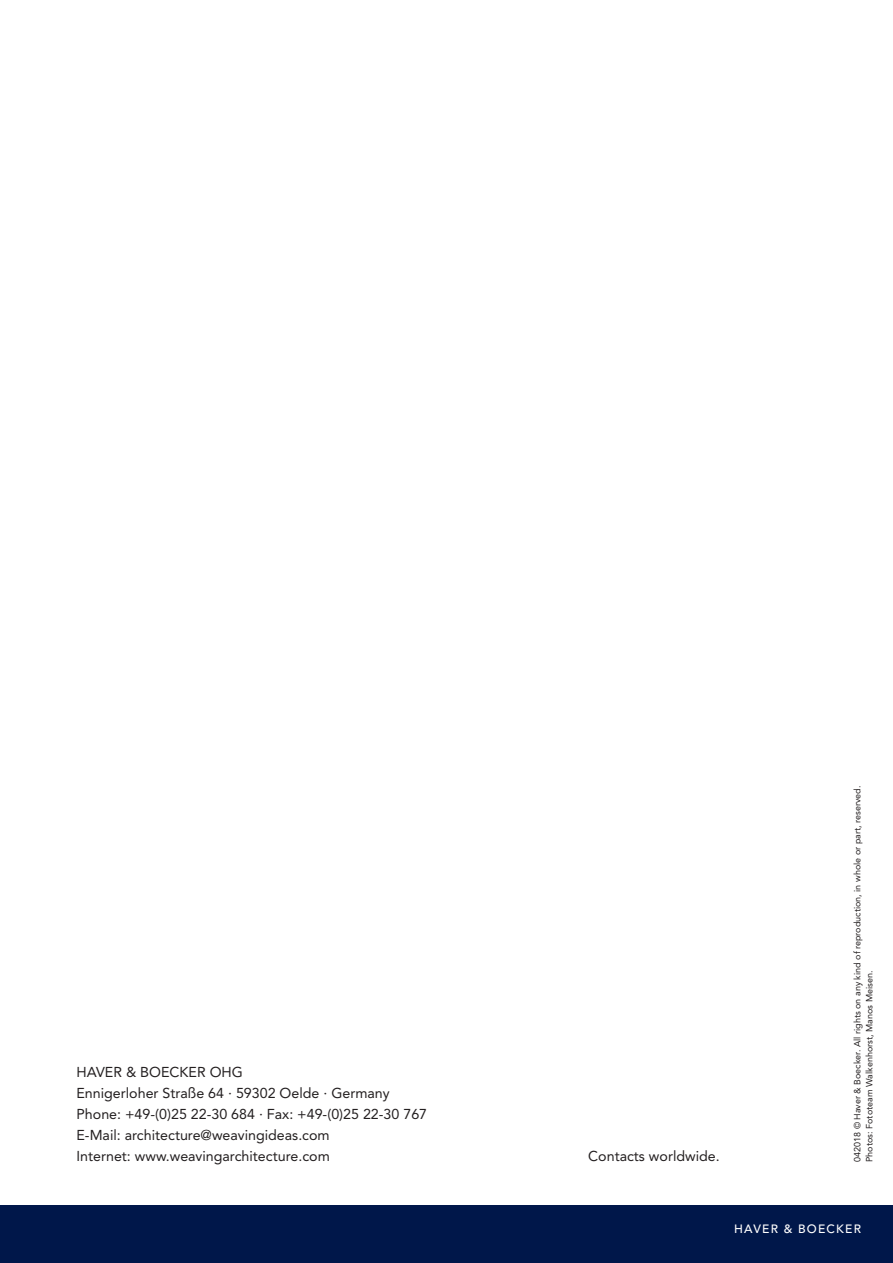
<style>
.page{position:relative;width:893px;height:1263px;background:#fff}
.page>*{position:absolute;margin:0;border:0;box-sizing:border-box;transform-origin:0 0}
.t1{font:14.25px "Avenir LT Std";color:#231f20}
.t2{font:500 12px "Avenir LT Std";letter-spacing:.1em;color:#fff}
.t3{font:9px "Avenir LT Std";color:#231f20}
</style>
<div class="page">
<div style="left:0;top:1205px;width:893px;height:58px;background:#00174a"></div>
<p class="t1" style="left:77px;top:1064px;width:168px">HAVER &amp; BOECKER OHG</p>
<p class="t1" style="left:77px;top:1085px;width:315px">Ennigerloher Straße 64 · 59302 Oelde · Germany</p>
<p class="t1" style="left:77px;top:1106px;width:352px">Phone: +49-(0)25 22-30 684 · Fax: +49-(0)25 22-30 767</p>
<p class="t1" style="left:77px;top:1127px;width:255px">E-Mail: architecture@weavingideas.com</p>
<p class="t1" style="left:77px;top:1148px;width:255px">Internet: www.weavingarchitecture.com</p>
<p class="t1" style="left:588px;top:1148px;width:133px">Contacts worldwide.</p>
<p class="t3" style="left:852px;top:1162px;width:378px;rotate:-90deg">042018 © Haver &amp; Boecker. All rights on any kind of reproduction, in whole or part, reserved.</p>
<p class="t3" style="left:864px;top:1162px;width:193px;rotate:-90deg">Photos: Fototeam Walkenhorst, Manos Meisen.</p>
<p class="t2" style="left:734px;top:1222px;width:128px">HAVER &amp; BOECKER</p>
</div>
